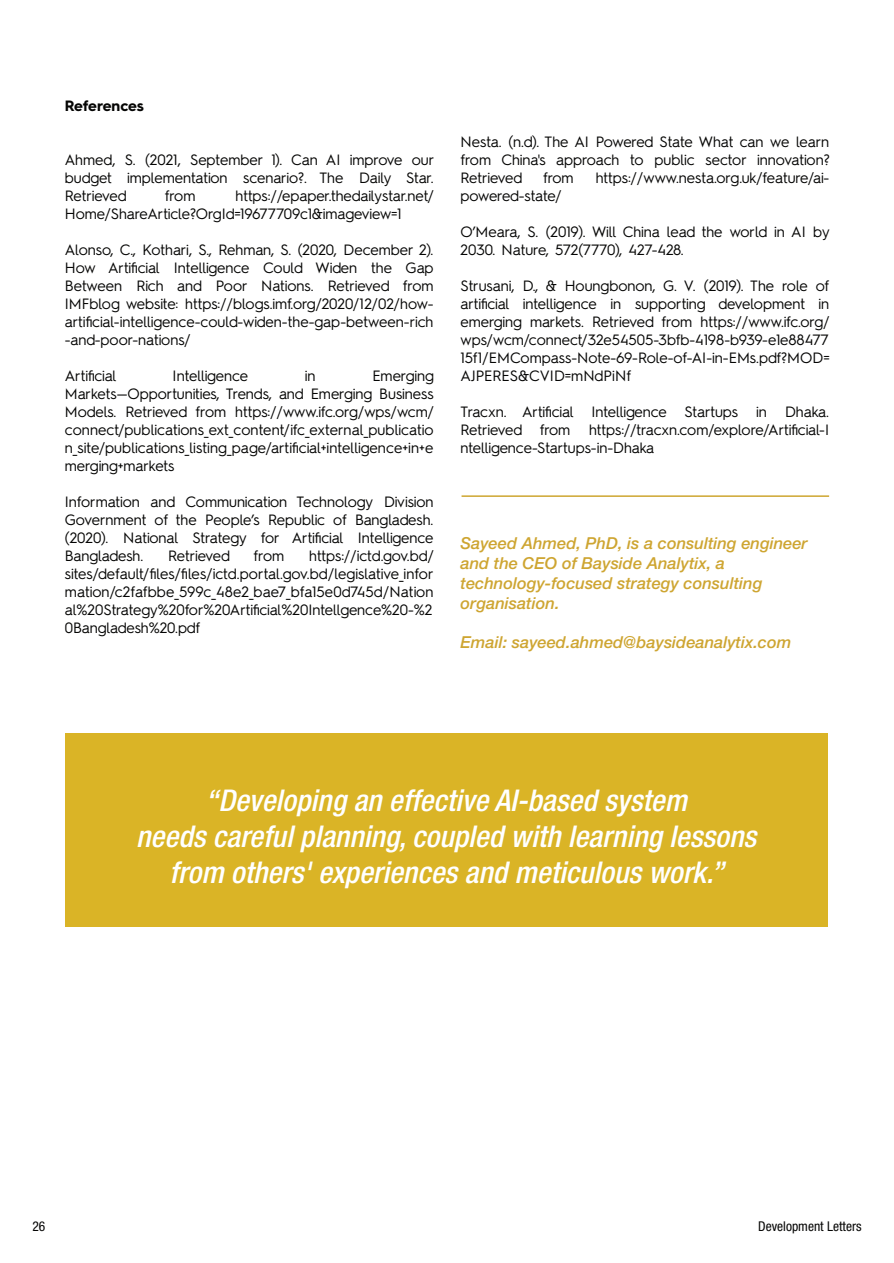
<style>
.page{position:relative;width:894px;height:1263px;background:#fff}
.page>*{position:absolute;margin:0;border:0;box-sizing:border-box;transform-origin:0 0}
.t1{font:italic 500 condensed 30px/36px "Helvetica Neue LT Pro";color:#fff;text-align:center}
.t2{font:italic 500 16.5px/19.8px "Helvetica Neue";color:#cea531}
.t3{font:15px/18px "Hurme Geometric Sans 2";color:#050504;text-align:justify}
.t4{font:700 15px "Hurme Geometric Sans 3";letter-spacing:-.01em;color:#050504}
.t5{font:condensed 13.5px "Helvetica Neue LT Pro";color:#050504}
</style>
<div class="page">
<hr style="left:461px;top:495px;width:367px;height:2px;background:#cea630">
<div style="left:66px;top:733px;width:761px;height:194px;background:#dab426"></div>
<p class="t4" style="left:65px;top:95px;width:81px">References</p>
<p class="t3" style="left:65px;top:150px;width:370px">Ahmed, S. (2021, September 1). Can AI improve our budget implementation scenario?. The Daily Star.<br>Retrieved</p>
<p class="t3" style="left:65px;top:186px;width:370px;text-indent:170px">https://epaper.thedailystar.net/<br>Home/ShareArticle?OrgId=19677709c1&amp;imageview=1</p>
<p class="t3" style="left:65px;top:240px;width:370px">Alonso, C., Kothari, S., Rehman, S. (2020, December 2).<br>How Artificial Intelligence Could Widen the Gap Between Rich and Poor Nations. Retrieved from IMFblog website: https://blogs.imf.org/2020/12/02/how&shy;artificial-intelligence-could-widen-the-gap-between-rich -and-poor-nations/</p>
<p class="t3" style="left:65px;top:366px;width:53px">Artificial</p>
<p class="t3" style="left:173px;top:366px;width:77px">Intelligence</p>
<p class="t3" style="left:305px;top:366px;width:12px">in</p>
<p class="t3" style="left:165px;top:186px;width:32px">from</p>
<p class="t3" style="left:65px;top:366px;width:370px;text-indent:307px">Emerging Markets—Opportunities, Trends, and Emerging Business Models. Retrieved from https://www.ifc.org/wps/wcm/ connect/publications_ext_content/ifc_external_publicatio n_site/publications_listing_page/artificial+intelligence+in+e merging+markets</p>
<p class="t3" style="left:65px;top:492px;width:370px">Information and Communication Technology Division Government of the People’s Republic of Bangladesh. (2020). National Strategy for Artificial Intelligence Bangladesh.</p>
<p class="t3" style="left:65px;top:546px;width:370px;text-indent:244px">https://ictd.gov.bd/ sites/default/files/files/ictd.portal.gov.bd/legislative_infor mation/c2fafbbe_599c_48e2_bae7_bfa15e0d745d/Nation al%20Strategy%20for%20Artificial%20Intellgence%20-%2<br>0Bangladesh%20.pdf</p>
<p class="t3" style="left:168px;top:546px;width:63px">Retrieved</p>
<p class="t3" style="left:253px;top:546px;width:32px">from</p>
<p class="t3" style="left:460px;top:132px;width:370px">Nesta. (n.d). The AI Powered State What can we learn from China's approach to public sector innovation?<br>Retrieved</p>
<p class="t3" style="left:543px;top:168px;width:32px">from</p>
<p class="t3" style="left:595px;top:168px;width:235px">https://www.nesta.org.uk/feature/ai-</p>
<p class="t3" style="left:460px;top:186px;width:103px">powered-state/</p>
<p class="t3" style="left:460px;top:222px;width:370px">O’Meara, S. (2019). Will China lead the world in AI by<br>2030. Nature, 572(7770), 427-428.</p>
<p class="t3" style="left:460px;top:276px;width:371px">Strusani, D., &amp; Houngbonon, G. V. (2019). The role of artificial intelligence in supporting development in emerging markets. Retrieved from https://www.ifc.org/ wps/wcm/connect/32e54505-3bfb-4198-b939-e1e88477<br>15f1/EMCompass-Note-69-Role-of-AI-in-EMs.pdf?MOD= AJPERES&amp;CVID=mNdPiNf</p>
<p class="t3" style="left:460px;top:402px;width:370px">Tracxn. Artificial Intelligence Startups in Dhaka.<br>Retrieved from https://tracxn.com/explore/Artificial-I ntelligence-Startups-in-Dhaka</p>
<p class="t2" style="left:460px;top:533px;width:348px">Sayeed Ahmed, PhD, is a consulting engineer and the CEO of Bayside Analytix, a technology-focused strategy consulting organisation.</p>
<p class="t2" style="left:460px;top:632px;width:332px">Email: sayeed.ahmed@baysideanalytix.com</p>
<h1 class="t1" style="left:136px;top:783px;width:621px">“Developing an effective AI-based system<br>needs careful planning, coupled with learning lessons from others' experiences and meticulous work.”</h1>
<p class="t5" style="left:32px;top:1218px;width:14px">26</p>
<p class="t5" style="left:758px;top:1218px;width:105px">Development Letters</p>
</div>
